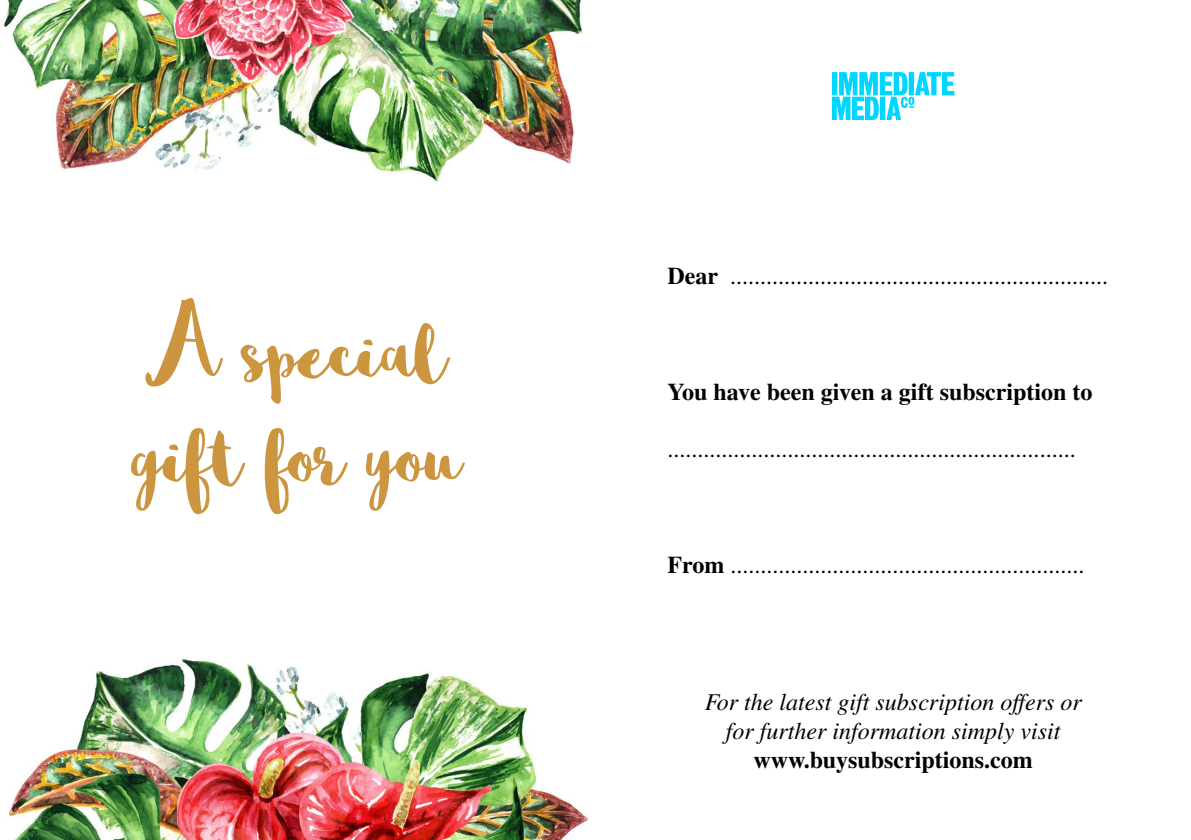
<style>
.page{position:relative;width:1191px;height:840px;background:#fff}
.page>*{position:absolute;margin:0;border:0;box-sizing:border-box;transform-origin:0 0}
.t1{font:110.4px/104.8px "Sophia";letter-spacing:-.05em;color:#cc9640}
.t2{font:24px "Times";color:#000}
.t3{font:24px/28.8px "Times Italic Os F";color:#000;text-align:center}
.t4{font:700 24px "Times";color:#000}
.s1{font-weight:700}
</style>
<div class="page">
<svg style="left:832px;top:72px;width:122px;height:48px"></svg>
<img style="left:3px;top:0;width:585px;height:839px">
<h1 class="t1" style="left:130px;top:296px;width:336px">A special gift for you</h1>
<p class="t2" style="left:667px;top:262px;width:442px"><span class="s1">Dear</span> ...............................................................</p>
<p class="t4" style="left:667px;top:377px;width:426px">You have been given a gift subscription to</p>
<p class="t2" style="left:667px;top:435px;width:410px">....................................................................</p>
<p class="t2" style="left:667px;top:550px;width:418px"><span class="s1">From</span> ...........................................................</p>
<p class="t3" style="left:704px;top:687px;width:378px">For the latest gift subscription offers or for further information simply visit</p>
<p class="t4" style="left:753px;top:744px;width:281px">www.buysubscriptions.com</p>
</div>
